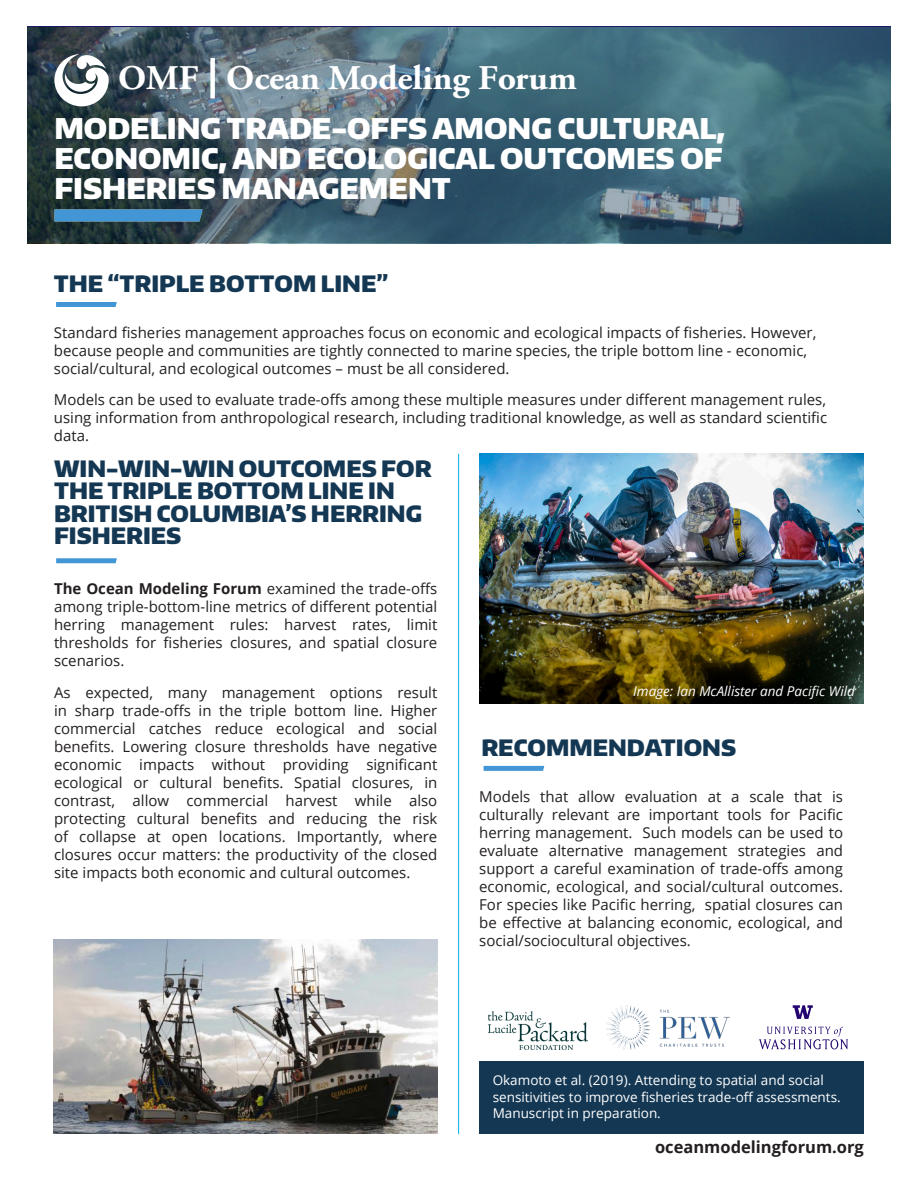
<style>
.page{position:relative;width:918px;height:1188px;background:#fff}
.page>*{position:absolute;margin:0;border:0;box-sizing:border-box;transform-origin:0 0}
.t1{font:700 34.65px "Adobe Garamond Pro";color:#fff;scale:1.04 1}
.Page_Title{font:900 28.5px/30px "Encode Sans Normal";color:#fff;text-align:justify}
.Section_Header{font:900 22.5px/22.5px "Encode Sans Normal";color:#143854}
.Body{font:900 22.5px "Encode Sans Normal";color:#143854}
.t2{font:700 16.5px "Open Sans";color:#231f20}
.Section_Header-2{font:15px/18px "Open Sans";color:#231f20;text-align:justify}
.Body-2{font:15px/18px "Open Sans";color:#231f20}
.Box_body{font:13.5px/16.2px "Open Sans";color:#fff}
.t3{font:italic 13.5px "Open Sans";color:#fff}
.s1{font-style:inherit}
.s2{font-weight:700}
</style>
<div class="page">
<svg style="left:27px;top:27px;width:864px;height:216px;background:#40606e"></svg>
<div style="left:479px;top:1062px;width:385px;height:72px;background:#143854"></div>
<hr style="left:458px;top:454px;width:1px;height:680px;background:#00aeef">
<svg style="left:54px;top:209px;width:149px;height:13px;background:#4693cc"></svg>
<svg style="left:56px;top:558px;width:61px;height:5px"></svg>
<svg style="left:56px;top:302px;width:61px;height:5px"></svg>
<img style="left:479px;top:454px;width:385px;height:250px">
<svg style="left:484px;top:766px;width:60px;height:5px"></svg>
<img style="left:54px;top:940px;width:384px;height:194px">
<img style="left:487px;top:1011px;width:100px;height:38px">
<img style="left:607px;top:1006px;width:122px;height:43px">
<svg style="left:759px;top:1027px;width:89px;height:22px"></svg>
<svg style="left:793px;top:1005px;width:20px;height:14px"></svg>
<svg style="left:54px;top:54px;width:55px;height:52px"></svg>
<div style="left:210px;top:58px;width:5px;height:40px;background:#fff"></div>
<h1 class="t1" style="left:118px;top:58px;width:443px">OMF Ocean Modeling Forum</h1>
<p class="Page_Title" style="left:54px;top:112px;width:673px">MODELING TRADE-OFFS AMONG CULTURAL, ECONOMIC, AND ECOLOGICAL OUTCOMES OF FISHERIES MANAGEMENT</p>
<p class="Body" style="left:54px;top:269px;width:336px">THE “TRIPLE BOTTOM LINE”</p>
<p class="Body-2" style="left:54px;top:323px;width:764px"><span class="s1">Standard f</span>isheries management approaches focus <span class="s1">on</span> economic <span class="s1">and</span> ecological <span class="s1">i</span>mpacts <span class="s1">of fisheries. However, because</span> people and communities are tightly connected to marine <span class="s1">speci</span>es<span class="s1">, th</span>e triple bottom line - economic, social/cultural, and ecological outcomes – must be all considered.</p>
<p class="Body-2" style="left:54px;top:391px;width:775px;text-align:justify">Models can be used to evaluate trade-offs among <span class="s1">these multiple measures</span> under different management rules, using information from anthropological research, including traditional knowledge<span class="s1">, as well as standard scientific data.</span></p>
<p class="Section_Header" style="left:54px;top:457px;width:379px">WIN-WIN-WIN OUTCOMES FOR<br>THE TRIPLE BOTTOM LINE IN<br>BRITISH COLUMBIA’S HERRING<br>FISHERIES</p>
<p class="Section_Header-2" style="left:54px;top:579px;width:385px"><span class="s2">The Ocean Modeling Forum</span> <span class="s1">examined</span> the trade-offs among triple<span class="s1">-</span>bottom<span class="s1">-</span>line metrics of different potential herring management rules: harvest rates, limit thresholds for fisheries closures, and spatial closure scenarios.</p>
<p class="Section_Header-2" style="left:54px;top:683px;width:385px">As expected, many management options result in sharp trade-offs in the triple bottom line<span class="s1">. Higher </span>commercial catches <span class="s1">reduc</span>e ecological and social benefits. <span class="s1">L</span>owering <span class="s1">closure</span> thresholds ha<span class="s1">ve</span> negative economic impacts without providing significant ecological or cultural benefits. <span class="s1">S</span>patial closures<span class="s1">, in contrast,</span> allow commercial harvest while also protecting cultural benefits and reducing the risk of collapse at open locations. Importantly, where closures occur matter<span class="s1">s: the productivity of the closed site</span> impact<span class="s1">s</span> both economic and cultural outcomes.</p>
<p class="t3" style="left:633px;top:682px;width:223px">Image: Ian McAllister and Pacific Wild</p>
<p class="Section_Header" style="left:481px;top:735px;width:256px">RECOMMENDATIONS</p>
<p class="Section_Header-2" style="left:479px;top:787px;width:365px">Models that allow <span class="s1">evaluation</span> at a scale that is culturally relevant are important tools for Pacific herring management. Such models can be used to evaluate alternative management strategies and support a careful examination of trade-offs among economic, ecological, and social/cultural outcomes.<br>For species like Pacific <span class="s1">h</span>erring, spatial closures can be effective at balancing economic, ecological, and social/sociocultural objectives<span class="s1">.</span></p>
<p class="Box_body" style="left:493px;top:1072px;width:349px">Okamoto et al. (2019). Attending to spatial and social sensitivities to improve fisheries trade-off assessments.<br>Manuscript in preparation.</p>
<p class="t2" style="left:655px;top:1135px;width:210px">oceanmodelingforum.org</p>
</div>
